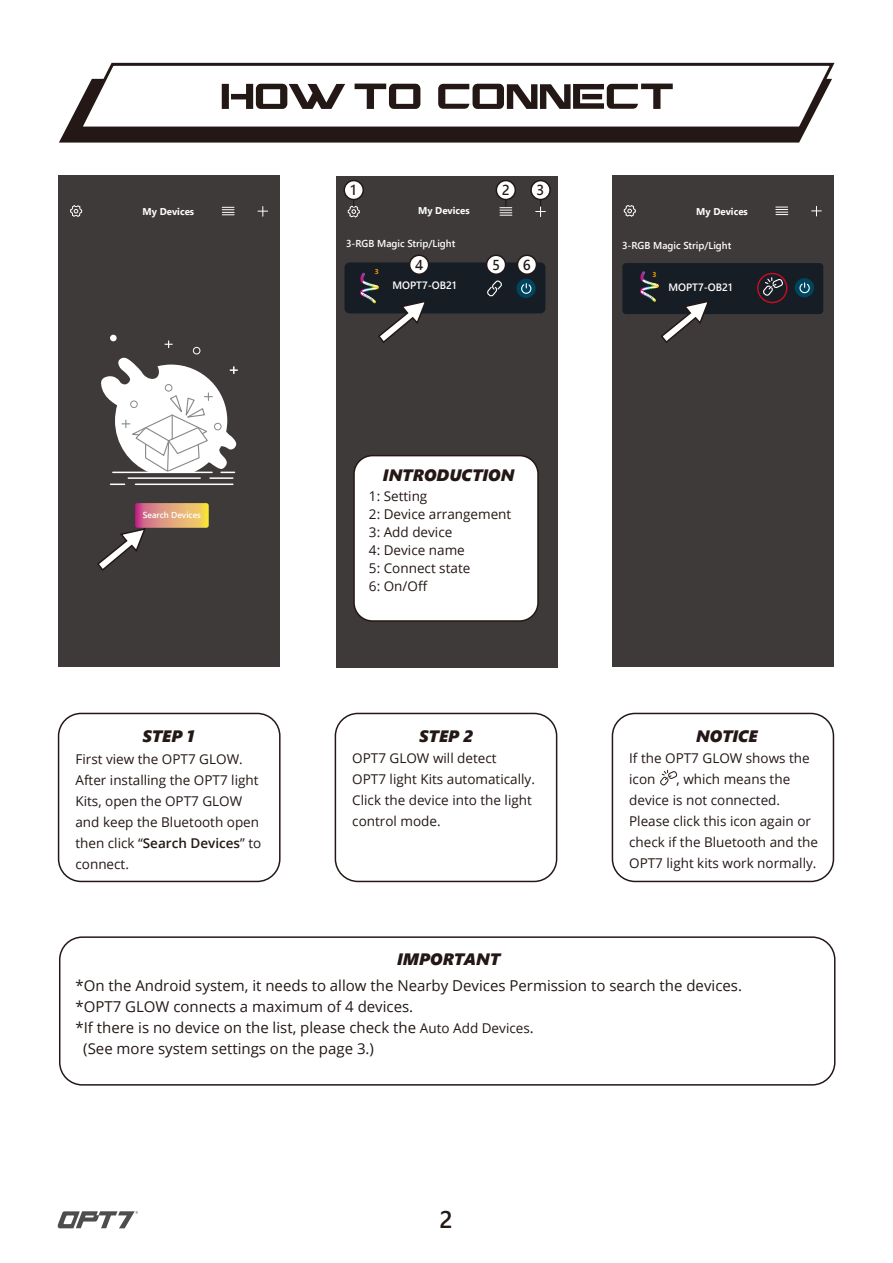
<style>
.page{position:relative;width:893px;height:1263px;background:#fff}
.page>*{position:absolute;margin:0;border:0;box-sizing:border-box;transform-origin:0 0}
.t1{font:600 24px "Segoe UI";color:#231815}
.t2{font:italic 16.5px "Segoe UI Black";color:#231815}
.t3{font:15px "Open Sans";color:#231815}
.t4{font:13.5px/21px "Open Sans";color:#231815}
.t5{font:13.5px "Microsoft Jheng Hei UI Bold";color:#231815}
.t6{font:600 10.65px "Segoe UI";color:#fff}
.t7{font:600 10.05px "Segoe UI";color:#fff}
.t8{font:700 9.9px "Segoe UI";color:#fff}
.t9{font:600 8.7px "Segoe UI";color:#fff}
.t10{font:700 7.05px "Segoe UI";color:#f39800}
.s1{font-weight:600}
.s2{font-size:13.5px}
</style>
<div class="page">
<div style="left:612px;top:175px;width:222px;height:492px;background:#3e3a39"></div>
<div style="left:622px;top:263px;width:201px;height:51px;background:#171d25;border-radius:4px"></div>
<svg style="left:623px;top:205px;width:13px;height:12px"></svg>
<svg style="left:776px;top:207px;width:12px;height:8px"></svg>
<svg style="left:812px;top:206px;width:9px;height:10px"></svg>
<svg style="left:762px;top:278px;width:22px;height:19px"></svg>
<div style="left:795px;top:278px;width:19px;height:19px;background:#004560;border-radius:50%"></div>
<svg style="left:799px;top:283px;width:11px;height:11px"></svg>
<div style="left:59px;top:175px;width:221px;height:492px;background:#3e3a39"></div>
<svg style="left:70px;top:205px;width:12px;height:12px"></svg>
<svg style="left:222px;top:207px;width:12px;height:8px"></svg>
<svg style="left:258px;top:207px;width:10px;height:9px"></svg>
<svg style="left:165px;top:340px;width:8px;height:8px"></svg>
<div style="left:110px;top:335px;width:7px;height:6px;background:#fff;border-radius:50%"></div>
<div style="left:193px;top:347px;width:7px;height:7px;border:1px solid #fff;border-radius:50%"></div>
<svg style="left:101px;top:357px;width:137px;height:116px"></svg>
<hr style="left:128px;top:477px;width:72px;height:2px;background:#fff">
<hr style="left:210px;top:477px;width:23px;height:2px;background:#fff">
<hr style="left:135px;top:483px;width:98px;height:2px;background:#fff">
<svg style="left:111px;top:483px;width:14px;height:2px"></svg>
<svg style="left:59px;top:109px;width:746px;height:34px;background:#332926"></svg>
<svg style="left:76px;top:62px;width:759px;height:70px"></svg>
<svg style="left:222px;top:84px;width:123px;height:25px"></svg>
<svg style="left:355px;top:84px;width:65px;height:25px"></svg>
<svg style="left:438px;top:84px;width:235px;height:25px"></svg>
<div style="left:337px;top:176px;width:221px;height:491px;background:#3e3a39"></div>
<div style="left:344px;top:262px;width:201px;height:51px;background:#171d25;border-radius:5px"></div>
<svg style="left:487px;top:280px;width:15px;height:17px"></svg>
<div style="left:516px;top:279px;width:20px;height:19px;background:#004560;border-radius:50%"></div>
<svg style="left:521px;top:283px;width:11px;height:11px"></svg>
<div style="left:344px;top:181px;width:19px;height:19px;background:#fff;border-radius:50%"></div>
<div style="left:343px;top:180px;width:21px;height:20px;border:2px solid #231815;border-radius:50%"></div>
<svg style="left:347px;top:200px;width:13px;height:18px"></svg>
<div style="left:410px;top:255px;width:19px;height:19px;background:#fff;border-radius:50%"></div>
<div style="left:409px;top:255px;width:20px;height:20px;border:2px solid #231815;border-radius:50%"></div>
<div style="left:487px;top:255px;width:19px;height:19px;background:#fff;border-radius:50%"></div>
<div style="left:486px;top:255px;width:20px;height:20px;border:2px solid #231815;border-radius:50%"></div>
<div style="left:517px;top:255px;width:19px;height:19px;background:#fff;border-radius:50%"></div>
<div style="left:517px;top:255px;width:20px;height:20px;border:2px solid #231815;border-radius:50%"></div>
<div style="left:496px;top:181px;width:19px;height:19px;background:#fff;border-radius:50%"></div>
<div style="left:496px;top:180px;width:20px;height:20px;border:2px solid #231815;border-radius:50%"></div>
<svg style="left:500px;top:200px;width:12px;height:16px"></svg>
<div style="left:531px;top:181px;width:19px;height:19px;background:#fff;border-radius:50%"></div>
<div style="left:530px;top:180px;width:21px;height:20px;border:2px solid #231815;border-radius:50%"></div>
<svg style="left:536px;top:200px;width:9px;height:17px"></svg>
<div style="left:354px;top:456px;width:184px;height:165px;background:#fff;border-radius:18px"></div>
<div style="left:353px;top:455px;width:186px;height:167px;border:2px solid #231815;border-radius:18px"></div>
<div style="left:757px;top:273px;width:30px;height:30px;border:2px solid #c30d23;border-radius:50%"></div>
<svg style="left:660px;top:770px;width:18px;height:16px"></svg>
<div style="left:59px;top:936px;width:776px;height:149px;border:2px solid #231815;border-radius:23px"></div>
<div style="left:335px;top:713px;width:222px;height:169px;border:2px solid #231815;border-radius:23px"></div>
<div style="left:612px;top:713px;width:222px;height:169px;border:2px solid #231815;border-radius:23px"></div>
<div style="left:58px;top:713px;width:223px;height:169px;border:2px solid #231815;border-radius:23px"></div>
<svg style="left:58px;top:1211px;width:80px;height:17px"></svg>
<svg style="left:97px;top:503px;width:112px;height:68px"></svg>
<svg style="left:357px;top:270px;width:71px;height:73px"></svg>
<svg style="left:640px;top:271px;width:69px;height:72px"></svg>
<p class="t5" style="left:350px;top:182px;width:10px">1</p>
<p class="t5" style="left:502px;top:182px;width:10px">2</p>
<p class="t5" style="left:536px;top:182px;width:10px">3</p>
<p class="t8" style="left:143px;top:202px;width:53px">My Devices</p>
<p class="t8" style="left:418px;top:201px;width:53px">My Devices</p>
<p class="t7" style="left:346px;top:234px;width:111px">3-RGB Magic Strip/Light</p>
<p class="t6" style="left:392px;top:275px;width:65px">MOPT7-OB21</p>
<p class="t5" style="left:415px;top:256px;width:10px">4</p>
<p class="t5" style="left:492px;top:256px;width:10px">5</p>
<p class="t5" style="left:523px;top:256px;width:10px">6</p>
<p class="t10" style="left:375px;top:265px;width:6px">3</p>
<p class="t8" style="left:696px;top:202px;width:53px">My Devices</p>
<p class="t7" style="left:622px;top:236px;width:111px">3-RGB Magic Strip/Light</p>
<p class="t6" style="left:668px;top:277px;width:65px">MOPT7-OB21</p>
<p class="t10" style="left:652px;top:268px;width:6px">3</p>
<p class="t2" style="left:383px;top:462px;width:133px">INTRODUCTION</p>
<p class="t9" style="left:143px;top:506px;width:60px">Search Devices</p>
<p class="t4" style="left:369px;top:487px;width:144px;line-height:18px">1: Setting<br>2: Device arrangement<br>3: Add device<br>4: Device name<br>5: Connect state<br>6: On/Off</p>
<p class="t2" style="left:142px;top:724px;width:54px">STEP 1</p>
<p class="t2" style="left:419px;top:724px;width:55px">STEP 2</p>
<p class="t2" style="left:696px;top:724px;width:63px">NOTICE</p>
<p class="t4" style="left:75px;top:749px;width:187px">First view the OPT7 GLOW.<br>After installing the OPT7 light<br>Kits, open the OPT7 GLOW and keep the Bluetooth open then click “<span class="s1">Search Devices</span>” to connect.</p>
<p class="t4" style="left:352px;top:747px;width:184px">OPT7 GLOW will detect<br>OPT7 light Kits automatically.<br>Click the device into the light control mode.</p>
<p class="t4" style="left:629px;top:747px;width:182px">If the OPT7 GLOW shows the icon</p>
<p class="t4" style="left:629px;top:768px;width:190px;text-indent:47px">, which means the device is not connected.<br>Please click this icon again or check if the Bluetooth and the<br>OPT7 light kits work normally.</p>
<p class="t2" style="left:397px;top:947px;width:105px">IMPORTANT</p>
<p class="t3" style="left:75px;top:975px;width:668px">*On the Android system, it needs to allow the Nearby Devices Permission to search the devices.</p>
<p class="t3" style="left:75px;top:996px;width:339px">*OPT7 GLOW connects a maximum of 4 devices.</p>
<p class="t3" style="left:75px;top:1017px;width:460px">*If there is no device on the list, please check the <span class="s2">Auto Add Devices</span>.</p>
<p class="t3" style="left:83px;top:1038px;width:292px">(See more system settings on the page 3.)</p>
<h1 class="t1" style="left:440px;top:1197px;width:15px">2</h1>
</div>
